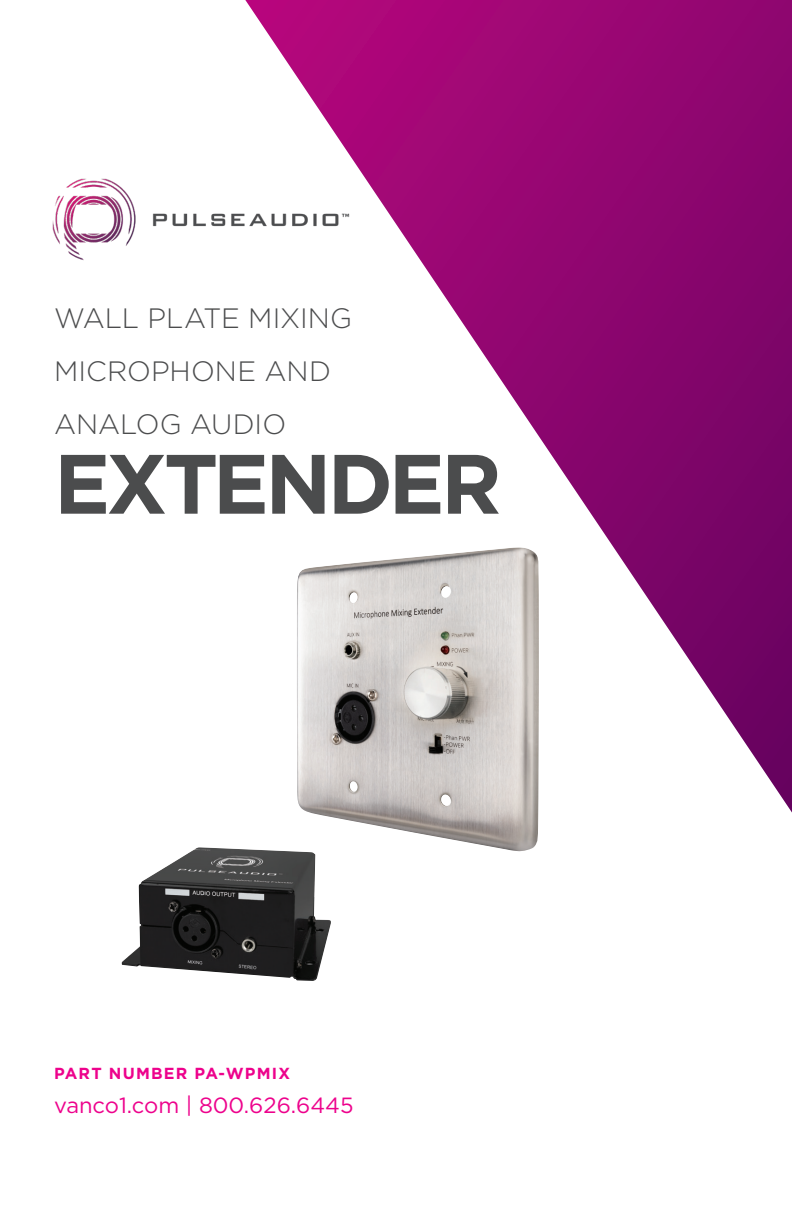
<style>
.page{position:relative;width:792px;height:1224px;background:#fff}
.page>*{position:absolute;margin:0;border:0;box-sizing:border-box;transform-origin:0 0}
.Specifications{font:700 84px "Gotham";letter-spacing:-.05em;color:#4b4c4d}
.Specifications-2{font:300 28px "Gotham";color:#4b4c4d}
.Footer{font:22px "Gotham";color:#ed028c}
.Footer-2{font:700 16px "Gotham";letter-spacing:.075em;color:#ed028c}
</style>
<div class="page">
<svg style="left:245px;top:0;width:547px;height:813px"></svg>
<img style="left:52px;top:173px;width:303px;height:93px">
<img style="left:121px;top:847px;width:210px;height:134px">
<img style="left:297px;top:547px;width:243px;height:305px">
<p class="Specifications-2" style="left:54px;top:300px;width:300px">WALL PLATE MIXING</p>
<p class="Specifications-2" style="left:54px;top:353px;width:278px">MICROPHONE AND</p>
<p class="Specifications-2" style="left:54px;top:406px;width:234px">ANALOG AUDIO</p>
<p class="Specifications" style="left:54px;top:428px;width:449px">EXTENDER</p>
<p class="Footer-2" style="left:54px;top:1063px;width:238px">PART NUMBER PA-WPMIX</p>
<p class="Footer" style="left:54px;top:1092px;width:301px">vanco1.com | 800.626.6445</p>
</div>
